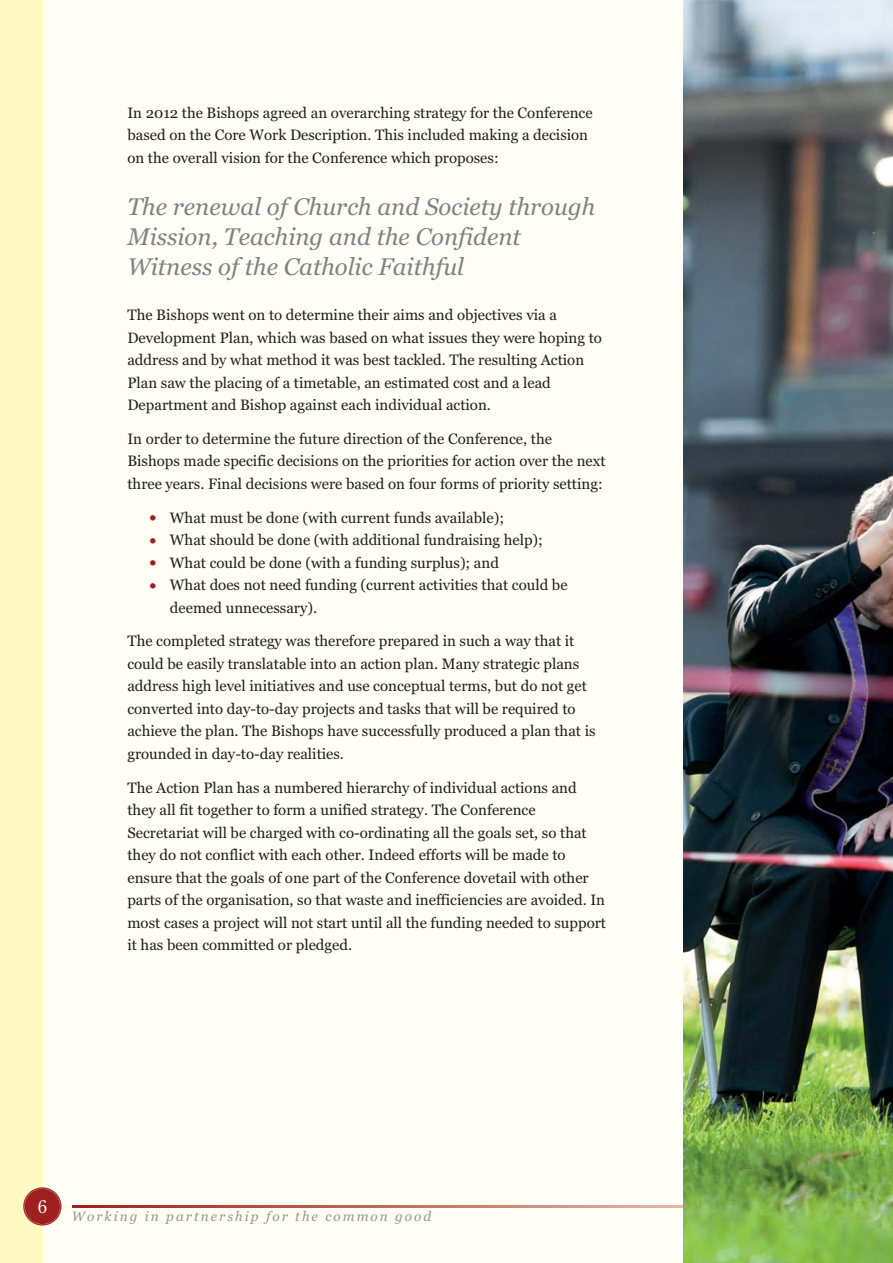
<style>
.page{position:relative;width:893px;height:1263px;background:#fff}
.page>*{position:absolute;margin:0;border:0;box-sizing:border-box;transform-origin:0 0}
.t1{font:italic 24px/30px "Georgia";color:#808285}
.t2{font:18px "Century Old Style";color:#fff}
.t3{font:15px/22.5px "Georgia";color:#231f20}
.t4{font:italic 13.5px "Georgia";letter-spacing:.15em;color:#939598}
.s1{font-size:21px;color:#9e1f1f}
</style>
<div class="page">
<div style="left:0;top:0;width:892px;height:1263px;background:#fffef6"></div>
<div style="left:0;top:0;width:42px;height:1263px;background:#fffac2"></div>
<svg style="left:23px;top:1187px;width:39px;height:39px"></svg>
<img style="left:72px;top:1206px;width:612px;height:1px">
<img style="left:684px;top:0;width:208px;height:1263px">
<p class="t3" style="left:127px;top:102px;width:467px">In 2012 the Bishops agreed an overarching strategy for the Conference based on the Core Work Description. This included making a decision on the overall vision for the Conference which proposes:</p>
<h1 class="t1" style="left:127px;top:194px;width:469px">The renewal of Church and Society through<br>Mission, Teaching and the Confident<br>Witness of the Catholic Faithful</h1>
<p class="t3" style="left:127px;top:305px;width:476px">The Bishops went on to determine their aims and objectives via a Development Plan, which was based on what issues they were hoping to address and by what method it was best tackled. The resulting Action Plan saw the placing of a timetable, an estimated cost and a lead Department and Bishop against each individual action.</p>
<p class="t3" style="left:127px;top:429px;width:479px">In order to determine the future direction of the Conference, the<br>Bishops made specific decisions on the priorities for action over the next three years. Final decisions were based on four forms of priority setting:</p>
<p class="t3" style="left:149px;top:507px;width:357px"><span class="s1">•</span> What must be done (with current funds available);</p>
<p class="t3" style="left:149px;top:530px;width:396px"><span class="s1">•</span> What should be done (with additional fundraising help);</p>
<p class="t3" style="left:149px;top:552px;width:352px"><span class="s1">•</span> What could be done (with a funding surplus); and</p>
<p class="t3" style="left:170px;top:575px;width:399px;text-indent:-21px"><span class="s1">•</span> What does not need funding (current activities that could be deemed unnecessary).</p>
<p class="t3" style="left:127px;top:631px;width:469px">The completed strategy was therefore prepared in such a way that it could be easily translatable into an action plan. Many strategic plans address high level initiatives and use conceptual terms, but do not get converted into day-to-day projects and tasks that will be required to achieve the plan. The Bishops have successfully produced a plan that is grounded in day-to-day realities.</p>
<p class="t3" style="left:127px;top:777px;width:480px">The Action Plan has a numbered hierarchy of individual actions and they all fit together to form a unified strategy. The Conference Secretariat will be charged with co-ordinating all the goals set, so that they do not conflict with each other. Indeed efforts will be made to ensure that the goals of one part of the Conference dovetail with other parts of the organisation, so that waste and inefficiencies are avoided. In most cases a project will not start until all the funding needed to support it has been committed or pledged.</p>
<p class="t2" style="left:38px;top:1199px;width:10px">6</p>
<p class="t4" style="left:72px;top:1211px;width:361px">Working in partnership for the common good</p>
</div>
